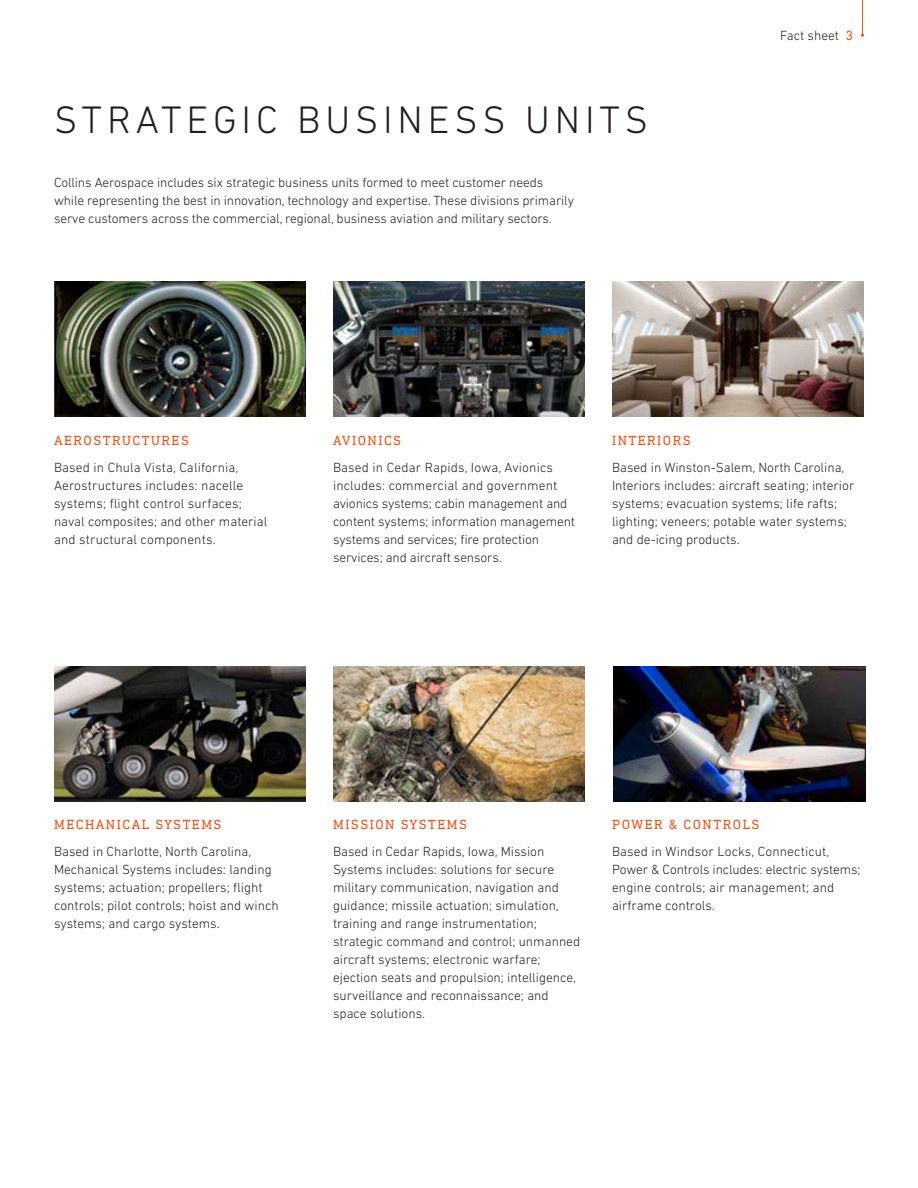
<style>
.page{position:relative;width:918px;height:1188px;background:#fff}
.page>*{position:absolute;margin:0;border:0;box-sizing:border-box;transform-origin:0 0}
.Headline_26_30{font:300 39px "DIN Next LT Pro";letter-spacing:.125em;color:#231f20}
.Body_Last{font:300 13.5px/18px "DIN Next LT Pro";color:#231f20}
.Body{font:300 13.5px/18px "DIN Next LT Pro";letter-spacing:-.01em;color:#231f20}
.Paragraph_Header{font:13.5px "DIN Next Slab Pro";letter-spacing:.11em;color:#e6551f}
.s1{font-family:"DIN Next Slab Pro";font-weight:400;color:#e6551f}
</style>
<div class="page">
<img style="left:54px;top:282px;width:252px;height:135px">
<img style="left:54px;top:666px;width:252px;height:135px">
<img style="left:333px;top:282px;width:252px;height:135px">
<img style="left:333px;top:666px;width:252px;height:135px">
<img style="left:612px;top:282px;width:252px;height:135px">
<img style="left:613px;top:666px;width:252px;height:135px">
<hr style="left:862px;top:0;width:1px;height:35px;background:#e6551f">
<p class="Headline_26_30" style="left:54px;top:97px;width:596px">STRATEGIC BUSINESS UNITS</p>
<p class="Body" style="left:54px;top:173px;width:522px">Collins Aerospace includes six strategic business units formed to meet customer needs while representing the best in innovation, technology and expertise. These divisions primarily serve customers across the commercial, regional, business aviation and military sectors.</p>
<p class="Body_Last" style="left:780px;top:27px;width:75px">Fact sheet <span class="s1">3</span></p>
<p class="Paragraph_Header" style="left:54px;top:433px;width:136px">AEROSTRUCTURES</p>
<p class="Body_Last" style="left:54px;top:458px;width:215px">Based in Chula Vista, California, Aerostructures includes: nacelle systems; flight control surfaces; naval composites; and other material and structural components.</p>
<p class="Paragraph_Header" style="left:333px;top:433px;width:70px">AVIONICS</p>
<p class="Body_Last" style="left:333px;top:458px;width:244px">Based in Cedar Rapids, Iowa, Avionics includes: commercial and government avionics systems; cabin management and content systems; information management systems and services; fire protection services; and aircraft sensors.</p>
<p class="Paragraph_Header" style="left:612px;top:433px;width:80px">INTERIORS</p>
<p class="Body_Last" style="left:612px;top:458px;width:244px">Based in Winston-Salem, North Carolina, Interiors includes: aircraft seating; interior systems; evacuation systems; life rafts; lighting; veneers; potable water systems; and de-icing products.</p>
<p class="Paragraph_Header" style="left:54px;top:817px;width:169px">MECHANICAL SYSTEMS</p>
<p class="Body_Last" style="left:54px;top:843px;width:226px">Based in Charlotte, North Carolina, Mechanical Systems includes: landing systems; actuation; propellers; flight controls; pilot controls; hoist and winch systems; and cargo systems.</p>
<p class="Paragraph_Header" style="left:333px;top:817px;width:135px">MISSION SYSTEMS</p>
<p class="Body_Last" style="left:333px;top:843px;width:249px">Based in Cedar Rapids, Iowa, Mission Systems includes: solutions for secure military communication, navigation and guidance; missile actuation; simulation, training and range instrumentation; strategic command and control; unmanned aircraft systems; electronic warfare; ejection seats and propulsion; intelligence, surveillance and reconnaissance; and space solutions.</p>
<p class="Paragraph_Header" style="left:612px;top:817px;width:149px">POWER &amp; CONTROLS</p>
<p class="Body_Last" style="left:612px;top:843px;width:250px">Based in Windsor Locks, Connecticut, Power &amp; Controls includes: electric systems; engine controls; air management; and airframe controls.</p>
</div>
